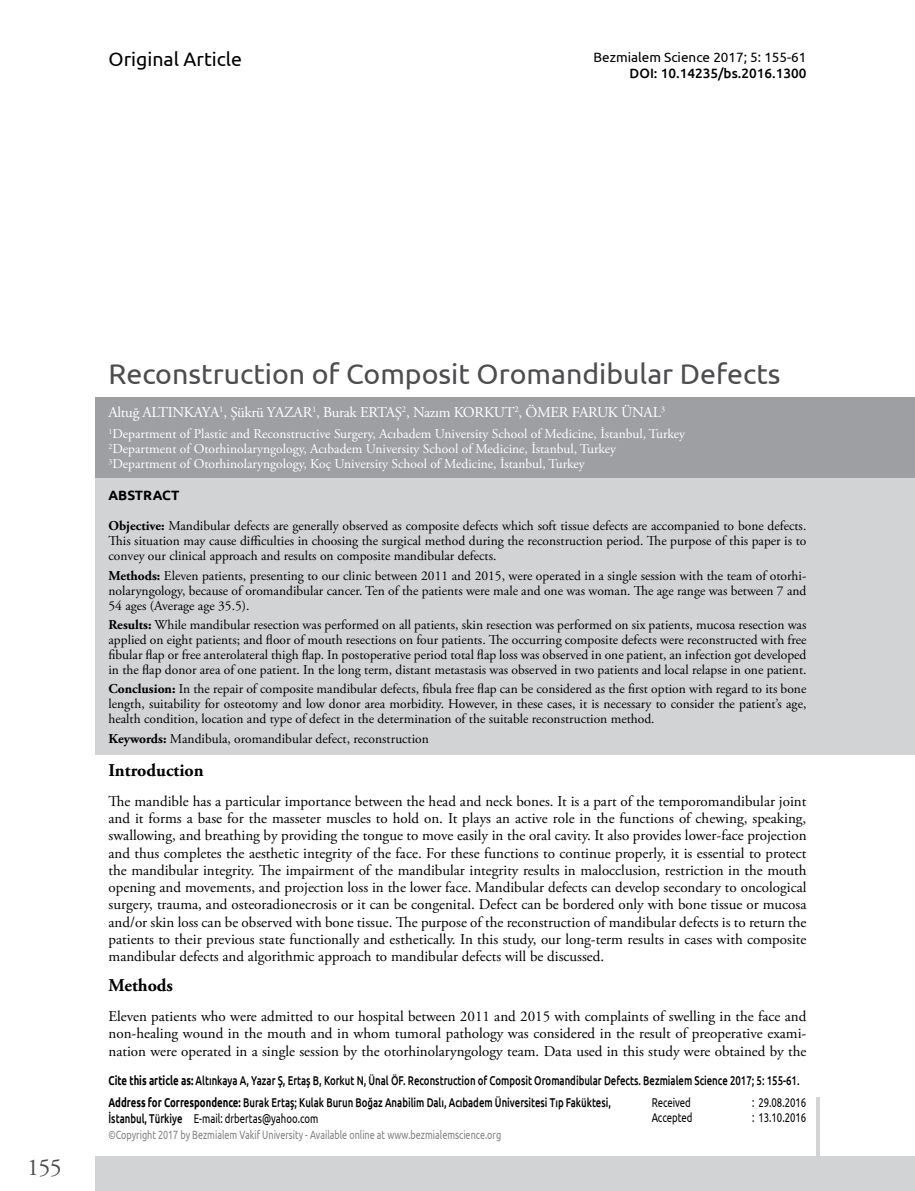
<style>
.page{position:relative;width:915px;height:1191px;background:#fff}
.page>*{position:absolute;margin:0;border:0;box-sizing:border-box;transform-origin:0 0}
.t1{font:28.5px "Ubuntu";color:#4d4d4f}
.t2{font:24px "Adobe Garamond Pro";color:#4d4d4f}
.t3{font:19.5px "Ubuntu";color:#000}
.t4{font:700 18px "Adobe Garamond Pro";color:#000}
.t5{font:15px/17.2px "Adobe Garamond Pro";color:#000;text-align:justify}
.t6{font:15px "Adobe Garamond Pro";letter-spacing:-.02em;color:#fff}
.t7{font:13.5px/15px "Adobe Garamond Pro";color:#000;text-align:justify}
.t8{font:13.5px/15px "Adobe Garamond Pro";color:#fff}
.t9{font:13.5px "Ubuntu";color:#000}
.t10{font:500 13.5px "Ubuntu";color:#000}
.t11{font:700 13.5px "Ubuntu";color:#000}
.t12{font:500 12.75px/15.3px "Ubuntu";color:#000;scale:.75 1}
.t13{font:12.75px "Ubuntu";color:#000;scale:.75 1}
.t14{font:12px "Ubuntu";color:#808285;scale:.75 1}
.s1{font-weight:700}
.s2{font-weight:400}
</style>
<div class="page">
<div style="left:96px;top:1157px;width:818px;height:34px;background:#d1d3d4"></div>
<svg style="left:815px;top:1097px;width:4px;height:60px"></svg>
<div style="left:96px;top:470px;width:818px;height:285px;background:#d1d3d4"></div>
<div style="left:96px;top:397px;width:818px;height:80px;background:#9d9fa2"></div>
<h3 class="t3" style="left:108px;top:47px;width:135px">Original Article</h3>
<p class="t9" style="left:593px;top:49px;width:214px">Bezmialem Science 2017; 5: 155-61</p>
<p class="t10" style="left:629px;top:65px;width:178px">DOI: 10.14235/bs.2016.1300</p>
<h2 class="t2" style="left:27px;top:1152px;width:36px">155</h2>
<h1 class="t1" style="left:108px;top:357px;width:673px">Reconstruction of Composit Oromandibular Defects</h1>
<p class="t6" style="left:108px;top:403px;width:558px">Altuğ ALTINKAYA<sup>1</sup>, Şükrü YAZAR<sup>1</sup>, Burak ERTAŞ<sup>2</sup>, Nazım KORKUT<sup>2</sup>, ÖMER FARUK ÜNAL<sup>3</sup></p>
<p class="t8" style="left:108px;top:427px;width:578px"><sup>1</sup>Department of Plastic and Reconstructive Surgery, Acıbadem University School of Medicine, İstanbul, Turkey<br><sup>2</sup>Department of Otorhinolaryngology, Acıbadem University School of Medicine, İstanbul, Turkey<br><sup>3</sup>Department of Otorhinolaryngology, Koç University School of Medicine, İstanbul, Turkey</p>
<p class="t11" style="left:108px;top:487px;width:72px">ABSTRACT</p>
<p class="t7" style="left:108px;top:519px;width:699px"><span class="s1">Objective:</span> Mandibular defects are generally observed as composite defects which soft tissue defects are accompanied to bone defects.<br>This situation may cause difficulties in choosing the surgical method during the reconstruction period. The purpose of this paper is to convey our clinical approach and results on composite mandibular defects.</p>
<p class="t7" style="left:108px;top:568px;width:699px"><span class="s1">Methods:</span> Eleven patients, presenting to our clinic between 2011 and 2015, were operated in a single session with the team of otorhi&shy;nolaryngology, because of oromandibular cancer. Ten of the patients were male and one was woman. The age range was between 7 and 54 ages (Average age 35.5).</p>
<p class="t7" style="left:108px;top:617px;width:699px"><span class="s1">Results:</span> While mandibular resection was performed on all patients, skin resection was performed on six patients, mucosa resection was applied on eight patients; and floor of mouth resections on four patients. The occurring composite defects were reconstructed with free fibular flap or free anterolateral thigh flap. In postoperative period total flap loss was observed in one patient, an infection got developed in the flap donor area of one patient. In the long term, distant metastasis was observed in two patients and local relapse in one patient.</p>
<p class="t7" style="left:108px;top:682px;width:699px"><span class="s1">Conclusion:</span> In the repair of composite mandibular defects, fibula free flap can be considered as the first option with regard to its bone length, suitability for osteotomy and low donor area morbidity. However, in these cases, it is necessary to consider the patient’s age, health condition, location and type of defect in the determination of the suitable reconstruction method.</p>
<p class="t7" style="left:108px;top:731px;width:322px"><span class="s1">Keywords:</span> Mandibula, oromandibular defect, reconstruction</p>
<h3 class="t4" style="left:108px;top:759px;width:97px">Introduction</h3>
<p class="t5" style="left:108px;top:793px;width:699px">The mandible has a particular importance between the head and neck bones. It is a part of the temporomandibular joint and it forms a base for the masseter muscles to hold on. It plays an active role in the functions of chewing, speaking, swallowing, and breathing by providing the tongue to move easily in the oral cavity. It also provides lower-face projection and thus completes the aesthetic integrity of the face. For these functions to continue properly, it is essential to protect the mandibular integrity. The impairment of the mandibular integrity results in malocclusion, restriction in the mouth opening and movements, and projection loss in the lower face. Mandibular defects can develop secondary to oncological surgery, trauma, and osteoradionecrosis or it can be congenital. Defect can be bordered only with bone tissue or mucosa and/or skin loss can be observed with bone tissue. The purpose of the reconstruction of mandibular defects is to return the patients to their previous state functionally and esthetically. In this study, our long-term results in cases with composite mandibular defects and algorithmic approach to mandibular defects will be discussed.</p>
<h3 class="t4" style="left:108px;top:975px;width:66px">Methods</h3>
<p class="t5" style="left:108px;top:1008px;width:699px">Eleven patients who were admitted to our hospital between 2011 and 2015 with complaints of swelling in the face and non-healing wound in the mouth and in whom tumoral pathology was considered in the result of preoperative exami&shy;nation were operated in a single session by the otorhinolaryngology team. Data used in this study were obtained by the</p>
<p class="t12" style="left:108px;top:1072px;width:922px"><span class="s1">Cite this article as:</span> Altınkaya A, Yazar Ş, Ertaş B, Korkut N, Ünal ÖF. Reconstruction of Composit Oromandibular Defects. Bezmialem Science 2017; 5: 155-61.</p>
<p class="t12" style="left:108px;top:1094px;width:671px"><span class="s1">Address for Correspondence:</span> Burak Ertaş; Kulak Burun Boğaz Anabilim Dalı, Acıbadem Üniversitesi Tıp Faküktesi,<br>İstanbul, Türkiye <span class="s2">E-mail: drbertas@yahoo.com</span></p>
<p class="t14" style="left:108px;top:1127px;width:525px">©Copyright 2017 by Bezmialem Vakif University - Available online at www.bezmialemscience.org</p>
<p class="t13" style="left:651px;top:1095px;width:54px">Received</p>
<p class="t13" style="left:752px;top:1095px;width:73px">: 29.08.2016</p>
<p class="t13" style="left:651px;top:1109px;width:56px">Accepted</p>
<p class="t13" style="left:752px;top:1109px;width:73px">: 13.10.2016</p>
</div>
